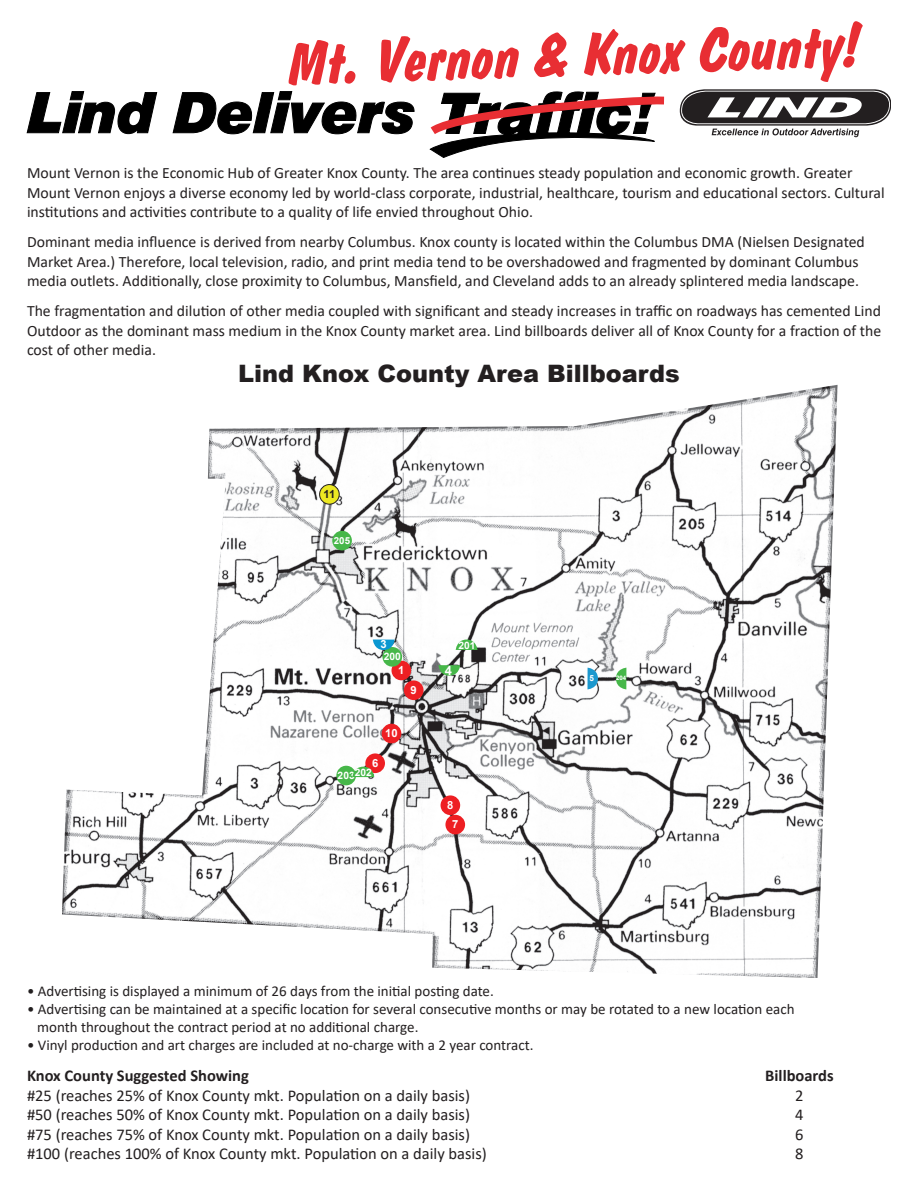
<style>
.page{position:relative;width:918px;height:1188px;background:#fff}
.page>*{position:absolute;margin:0;border:0;box-sizing:border-box;transform-origin:0 0}
.t1{font:700 61.35px "Dom Diagonal BT";color:#e82e33}
.t2{font:900 24px "Arial";color:#231f20}
.t3{font:16.5px "Calibri";color:#231f20}
.t4{font:700 16.5px "Calibri";color:#231f20}
.t5{font:15.75px/19.5px "Calibri";color:#231f20}
.t6{font:15px/18px "Calibri";color:#231f20}
.t7{font:700 12.9px "Arial";color:#fff}
.t8{font:700 11.25px "Arial";color:#fff}
.t9{font:700 11.25px "Arial";color:#231f20}
.t10{font:700 10.2px "Arial";color:#fff}
.t11{font:700 9.75px "Arial";color:#fff}
.t12{font:700 8.4px "Arial";color:#fff}
.t13{font:700 6.15px "Arial";color:#fff}
</style>
<div class="page">
<svg style="left:27px;top:91px;width:130px;height:43px"></svg>
<svg style="left:173px;top:91px;width:241px;height:43px"></svg>
<svg style="left:429px;top:92px;width:236px;height:66px"></svg>
<svg style="left:680px;top:89px;width:211px;height:48px"></svg>
<img style="left:62px;top:385px;width:776px;height:593px">
<div style="left:392px;top:661px;width:19px;height:19px;background:#ee1f23;border-radius:50%"></div>
<div style="left:382px;top:647px;width:20px;height:20px;background:#46b749;border-radius:50%"></div>
<div style="left:332px;top:531px;width:20px;height:19px;background:#46b749;border-radius:50%"></div>
<div style="left:336px;top:766px;width:20px;height:19px;background:#46b749;border-radius:50%"></div>
<div style="left:365px;top:753px;width:20px;height:20px;background:#ee1f23;border-radius:50%"></div>
<svg style="left:616px;top:668px;width:10px;height:21px"></svg>
<svg style="left:588px;top:668px;width:10px;height:21px"></svg>
<svg style="left:438px;top:665px;width:22px;height:11px"></svg>
<svg style="left:456px;top:639px;width:21px;height:11px"></svg>
<svg style="left:352px;top:767px;width:22px;height:10px"></svg>
<svg style="left:373px;top:640px;width:22px;height:10px"></svg>
<div style="left:445px;top:815px;width:20px;height:19px;background:#ee1f23;border-radius:50%"></div>
<div style="left:441px;top:795px;width:19px;height:20px;background:#ee1f23;border-radius:50%"></div>
<div style="left:404px;top:680px;width:20px;height:20px;background:#ee1f23;border-radius:50%"></div>
<div style="left:320px;top:485px;width:19px;height:19px;background:#ece822;border-radius:50%"></div>
<div style="left:319px;top:484px;width:21px;height:21px;border:1px solid #231f20;border-radius:50%"></div>
<div style="left:382px;top:724px;width:19px;height:19px;background:#ee1f23;border-radius:50%"></div>
<h1 class="t1" style="left:287px;top:26px;width:575px;rotate:-2deg">Mt. Vernon &amp; Knox County!</h1>
<p class="t5" style="left:27px;top:163px;width:859px">Mount Vernon is the Economic Hub of Greater Knox County. The area continues steady population and economic growth. Greater<br>Mount Vernon enjoys a diverse economy led by world-class corporate, industrial, healthcare, tourism and educational sectors. Cultural institutions and activities contribute to a quality of life envied throughout Ohio.</p>
<p class="t5" style="left:27px;top:232px;width:839px">Dominant media influence is derived from nearby Columbus. Knox county is located within the Columbus DMA (Nielsen Designated<br>Market Area.) Therefore, local television, radio, and print media tend to be overshadowed and fragmented by dominant Columbus media outlets. Additionally, close proximity to Columbus, Mansfield, and Cleveland adds to an already splintered media landscape.</p>
<p class="t5" style="left:27px;top:301px;width:856px;text-align:justify">The fragmentation and dilution of other media coupled with significant and steady increases in traffic on roadways has cemented Lind Outdoor as the dominant mass medium in the Knox County market area. Lind billboards deliver all of Knox County for a fraction of the cost of other media.</p>
<p class="t2" style="left:238px;top:356px;width:443px">Lind Knox County Area Billboards</p>
<p class="t9" style="left:323px;top:486px;width:13px">11</p>
<p class="t11" style="left:334px;top:533px;width:18px">205</p>
<p class="t8" style="left:381px;top:636px;width:8px">3</p>
<p class="t10" style="left:384px;top:649px;width:19px">200</p>
<p class="t8" style="left:398px;top:662px;width:8px">1</p>
<p class="t8" style="left:411px;top:682px;width:8px">9</p>
<p class="t8" style="left:385px;top:725px;width:14px">10</p>
<p class="t8" style="left:372px;top:755px;width:8px">6</p>
<p class="t10" style="left:355px;top:766px;width:19px">202</p>
<p class="t10" style="left:338px;top:768px;width:19px">203</p>
<p class="t10" style="left:459px;top:639px;width:19px">201</p>
<p class="t7" style="left:445px;top:661px;width:9px">4</p>
<p class="t8" style="left:447px;top:797px;width:8px">8</p>
<p class="t8" style="left:452px;top:816px;width:8px">7</p>
<p class="t12" style="left:589px;top:672px;width:6px">5</p>
<p class="t13" style="left:616px;top:674px;width:12px">204</p>
<p class="t6" style="left:27px;top:982px;width:468px">• Advertising is displayed a minimum of 26 days from the initial posting date.</p>
<p class="t6" style="left:37px;top:1000px;width:759px;text-indent:-10px">• Advertising can be maintained at a specific location for several consecutive months or may be rotated to a new location each month throughout the contract period at no additional charge.</p>
<p class="t6" style="left:27px;top:1036px;width:508px">• Vinyl production and art charges are included at no-charge with a 2 year contract.</p>
<p class="t4" style="left:27px;top:1064px;width:223px">Knox County Suggested Showing</p>
<p class="t4" style="left:765px;top:1064px;width:70px">Billboards</p>
<p class="t3" style="left:27px;top:1084px;width:445px">#25 (reaches 25% of Knox County mkt. Population on a daily basis)</p>
<p class="t3" style="left:795px;top:1084px;width:10px">2</p>
<p class="t3" style="left:27px;top:1104px;width:445px">#50 (reaches 50% of Knox County mkt. Population on a daily basis)</p>
<p class="t3" style="left:795px;top:1104px;width:10px">4</p>
<p class="t3" style="left:27px;top:1123px;width:445px">#75 (reaches 75% of Knox County mkt. Population on a daily basis)</p>
<p class="t3" style="left:795px;top:1123px;width:10px">6</p>
<p class="t3" style="left:27px;top:1143px;width:461px">#100 (reaches 100% of Knox County mkt. Population on a daily basis)</p>
<p class="t3" style="left:795px;top:1143px;width:10px">8</p>
</div>
